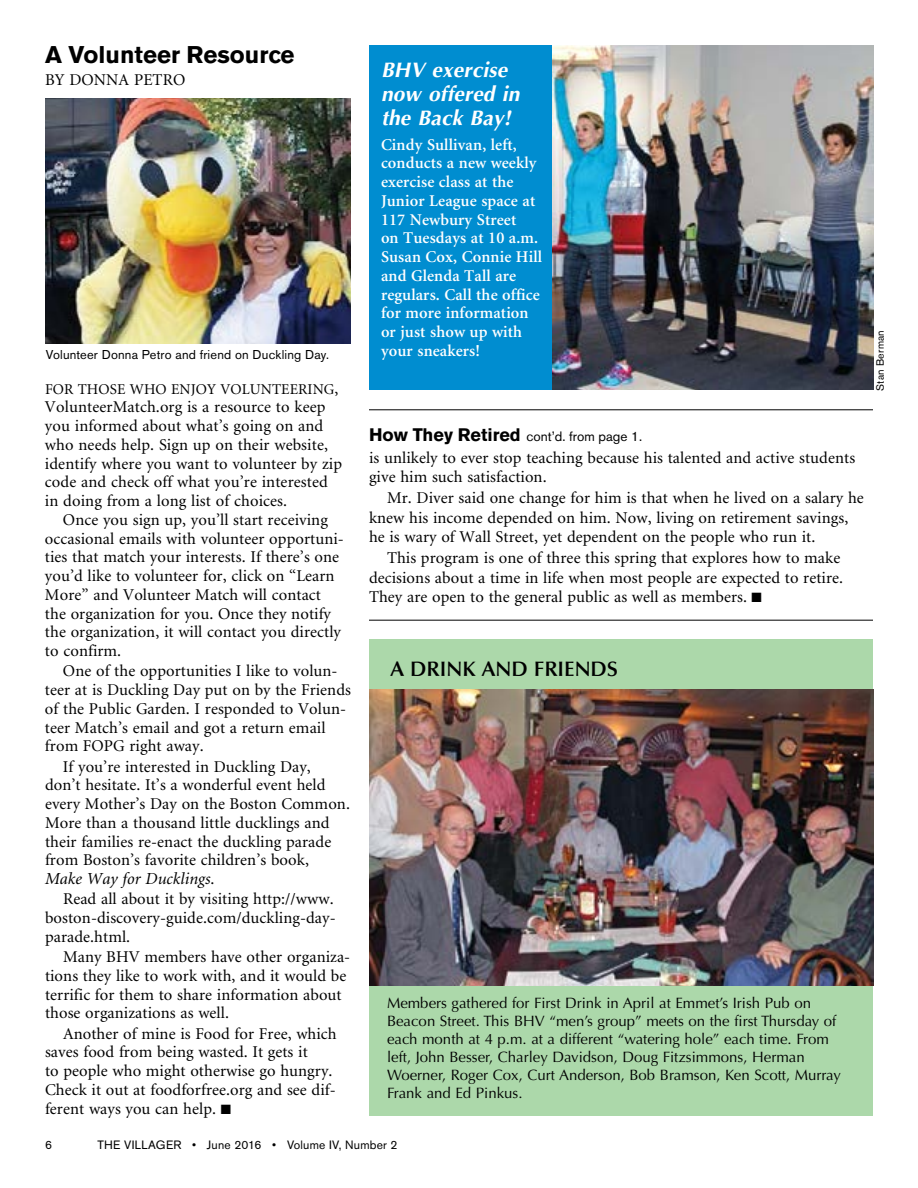
<style>
.page{position:relative;width:918px;height:1188px;background:#fff}
.page>*{position:absolute;margin:0;border:0;box-sizing:border-box;transform-origin:0 0}
.t1{font:700 24px "Akzidenz Grotesk BE";color:#000}
.t2{font:italic 700 21px/24px "Optima";letter-spacing:.005em;color:#fff}
.t3{font:600 21px "Optima";color:#000}
.t4{font:italic 16.8px "Minion";letter-spacing:.005em;color:#000}
.t5{font:16.5px/18.8px "Minion";letter-spacing:.005em;color:#000}
.t6{font:600 16.5px/18.8px "Minion";letter-spacing:.005em;color:#fff}
.t7{font:15px/18px "Optima";color:#000}
.t8{font:15px "Minion";letter-spacing:.005em;color:#000}
.t9{font:13.5px "Akzidenz Grotesk BE";color:#000}
.t10{font:12.75px "Akzidenz Grotesk BE";letter-spacing:.015em;color:#000}
.t11{font:12px "Akzidenz Grotesk BE";letter-spacing:.015em;color:#000}
.t12{font:10.5px "Akzidenz Grotesk BE";letter-spacing:.025em;color:#000}
.s1{font-size:16.5px}
.s2{font-style:normal;font-size:16.5px}
.s3{font-weight:700;font-size:18px}
</style>
<div class="page">
<img style="left:45px;top:99px;width:306px;height:245px">
<div style="left:369px;top:639px;width:503px;height:477px;background:#acd8aa"></div>
<img style="left:369px;top:690px;width:504px;height:296px">
<div style="left:369px;top:45px;width:187px;height:345px;background:#008dd0"></div>
<img style="left:553px;top:45px;width:320px;height:345px">
<hr style="left:369px;top:409px;width:504px;height:1px;background:#000">
<hr style="left:369px;top:620px;width:504px;height:1px;background:#000">
<h1 class="t1" style="left:45px;top:41px;width:251px">A Volunteer Resource</h1>
<p class="t5" style="left:45px;top:71px;width:142px">by Donna Petro</p>
<p class="t10" style="left:46px;top:347px;width:285px">Volunteer Donna Petro and friend on Duckling Day.</p>
<p class="t8" style="left:45px;top:382px;width:295px">For those who enjoy volunteering<span class="s1">,</span></p>
<p class="t5" style="left:45px;top:398px;width:299px">VolunteerMatch.org is a resource to keep you informed about what’s going on and who needs help. Sign up on their website, identify where you want to volunteer by zip code and check off what you’re interested in doing from a long list of choices.</p>
<p class="t5" style="left:45px;top:511px;width:300px;text-indent:18px">Once you sign up, you’ll start receiving occasional emails with volunteer opportuni&shy;ties that match your interests. If there’s one you’d like to volunteer for, click on “Learn More” and Volunteer Match will contact the organization for you. Once they notify the organization, it will contact you directly to confirm.</p>
<p class="t5" style="left:45px;top:662px;width:308px;text-indent:18px">One of the opportunities I like to volun&shy;teer at is Duckling Day put on by the Friends of the Public Garden. I responded to Volun&shy;teer Match’s email and got a return email from FO PG right away.</p>
<p class="t5" style="left:45px;top:758px;width:306px;text-indent:18px">If you’re interested in Duckling Day, don’t hesitate. It’s a wonderful event held every Mother’s Day on the Boston Common.<br>More than a thousand little ducklings and their families re-enact the duckling parade from Boston’s favorite children’s book,</p>
<p class="t4" style="left:45px;top:871px;width:171px">Make Way for Ducklings<span class="s2">.</span></p>
<p class="t5" style="left:45px;top:890px;width:292px;text-indent:18px">Read all about it by visiting http://www. boston-discovery-guide.com/duckling-day&shy;parade.html.</p>
<p class="t5" style="left:45px;top:948px;width:307px;text-indent:18px">Many BHV members have other organiza&shy;tions they like to work with, and it would be terrific for them to share information about those organizations as well.</p>
<p class="t5" style="left:45px;top:1025px;width:293px;text-indent:18px">Another of mine is Food for Free, which saves food from being wasted. It gets it<br>to people who might otherwise go hungry.<br>Check it out at foodforfree.org and see dif&shy;ferent ways you can help. ■</p>
<p class="t2" style="left:381px;top:58px;width:140px">BHV exercise now offered in the Back Bay!</p>
<p class="t6" style="left:381px;top:135px;width:163px">Cindy Sullivan, left, conducts a new weekly exercise class at the<br>Junior League space at<br>117 Newbury Street<br>on Tuesdays at 10 a.m.<br>Susan Cox, Connie Hill and Glenda Tall are regulars. Call the office for more information or just show up with your sneakers!</p>
<p class="t9" style="left:369px;top:428px;width:275px"><span class="s3">How They Retired</span> cont’d. from page 1.</p>
<p class="t5" style="left:369px;top:449px;width:488px;line-height:19.5px">is unlikely to ever stop teaching because his talented and active students give him such satisfaction.</p>
<p class="t5" style="left:369px;top:489px;width:496px;line-height:19.5px;text-indent:18px">Mr. Diver said one change for him is that when he lived on a salary he knew his income depended on him. Now, living on retirement savings, he is wary of Wall Street, yet dependent on the people who run it.</p>
<p class="t5" style="left:369px;top:549px;width:476px;line-height:19.5px;text-indent:18px">This program is one of three this spring that explores how to make decisions about a time in life when most people are expected to retire.<br>They are open to the general public as well as members. ■</p>
<p class="t3" style="left:391px;top:656px;width:229px">A DRINK AND FRIENDS</p>
<p class="t7" style="left:387px;top:995px;width:455px">Members gathered for First Drink in April at Emmet’s Irish Pub on Beacon Street. This BHV “men’s group” meets on the first Thursday of each month at 4 p.m. at a different “watering hole” each time. From left, John Besser, Charley Davidson, Doug Fitzsimmons, Herman Woerner, Roger Cox, Curt Anderson, Bob Bramson, Ken Scott, Murray Frank and Ed Pinkus.</p>
<p class="t11" style="left:45px;top:1138px;width:8px">6</p>
<p class="t11" style="left:98px;top:1138px;width:302px">THE VILLAGER • June 2016 • Volume IV, Number 2</p>
<p class="t12" style="left:874px;top:391px;width:62px;rotate:-90deg">Stan Berman</p>
</div>
